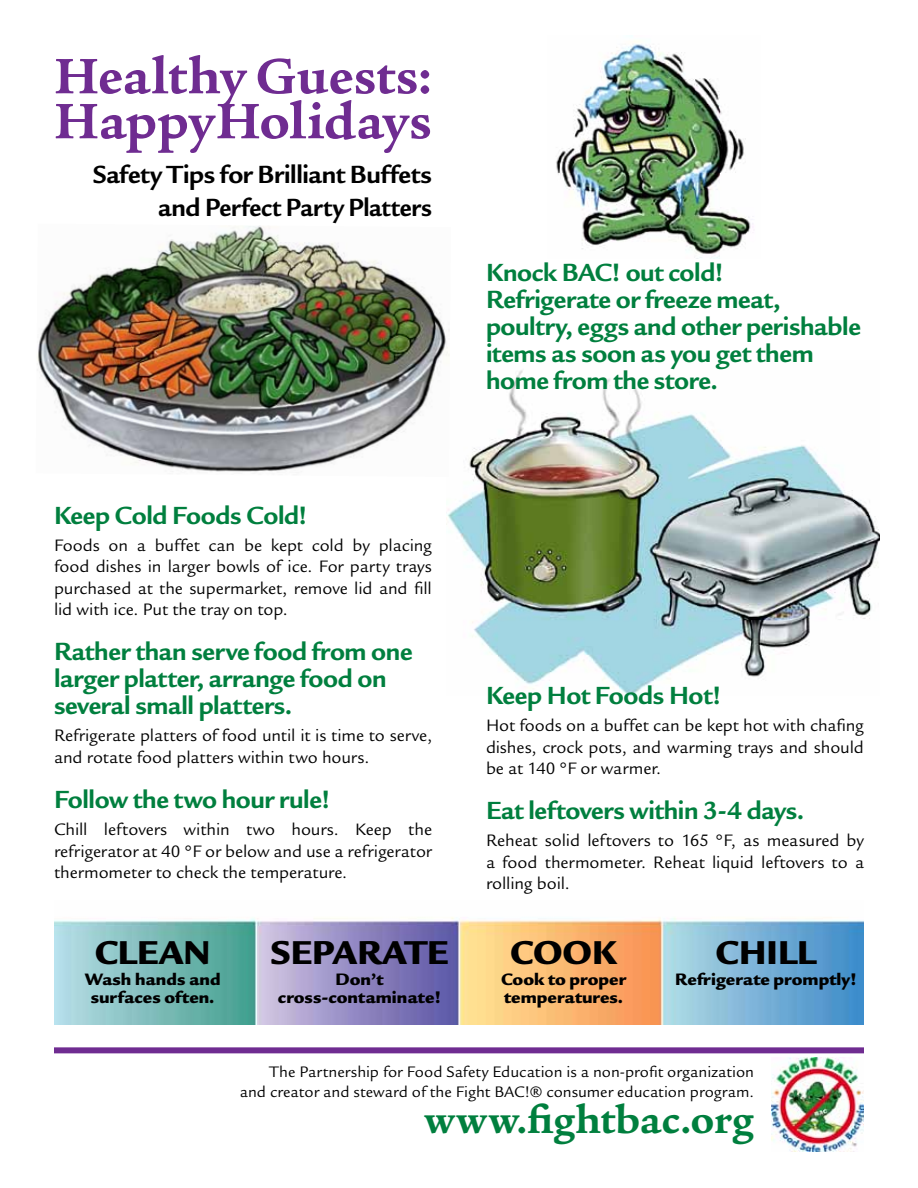
<style>
.page{position:relative;width:918px;height:1188px;background:#fff}
.page>*{position:absolute;margin:0;border:0;box-sizing:border-box;transform-origin:0 0}
.t1{font:54px/45px "Legacy Ser ITC Bold OS";letter-spacing:-.005em;color:#6f2c91}
.t2{font:42px "Legacy Ser ITC Bold OS";letter-spacing:.005em;color:#007f3e}
.t3{font:36px "Legacy San ITC Ultr";color:#000}
.t4{font:700 27px/27px "Legacy San ITC";letter-spacing:-.01em;color:#007f3e}
.t5{font:700 27px/32.4px "Legacy San ITC";letter-spacing:-.01em;color:#000;text-align:right}
.t6{font:18px/21.6px "Legacy San ITC";color:#000;text-align:justify}
.t7{font:18px "Legacy San ITC Ultr";color:#000}
.t8{font:16.5px/19.8px "Legacy San ITC";color:#000;text-align:right}
</style>
<div class="page">
<div style="left:54px;top:1047px;width:810px;height:6px;background:#6f2c91"></div>
<img style="left:772px;top:1057px;width:92px;height:94px">
<img style="left:54px;top:917px;width:810px;height:108px">
<img style="left:446px;top:370px;width:434px;height:326px">
<img style="left:556px;top:35px;width:198px;height:224px">
<img style="left:37px;top:226px;width:414px;height:251px">
<h1 class="t1" style="left:54px;top:54px;width:379px">Healthy Guests:<br>HappyHolidays</h1>
<h3 class="t5" style="left:93px;top:159px;width:341px">Safety Tips for Brilliant Buffets and Perfect Party Platters</h3>
<h3 class="t4" style="left:54px;top:502px;width:255px">Keep Cold Foods Cold!</h3>
<p class="t6" style="left:54px;top:534px;width:379px">Foods on a buffet can be kept cold by placing food dishes in larger bowls of ice. For party trays purchased at the supermarket, remove lid and fill lid with ice. Put the tray on top.</p>
<h3 class="t4" style="left:54px;top:638px;width:360px">Rather than serve food from one larger platter, arrange food on several small platters.</h3>
<p class="t6" style="left:54px;top:725px;width:380px">Refrigerate platters of food until it is time to serve, and rotate food platters within two hours.</p>
<h3 class="t4" style="left:54px;top:786px;width:278px">Follow the two hour rule!</h3>
<p class="t6" style="left:54px;top:819px;width:380px">Chill leftovers within two hours. Keep the refrigerator at 40 °F or below and use a refrigerator thermometer to check the temperature.</p>
<h3 class="t4" style="left:486px;top:259px;width:376px">Knock BAC! out cold!<br>Refrigerate or freeze meat, poultry, eggs and other perishable items as soon as you get them home from the store.</h3>
<h3 class="t4" style="left:486px;top:682px;width:237px">Keep Hot Foods Hot!</h3>
<p class="t6" style="left:486px;top:715px;width:379px">Hot foods on a buffet can be kept hot with chafing dishes, crock pots, and warming trays and should be at 140 °F or warmer.</p>
<h3 class="t4" style="left:486px;top:797px;width:320px">Eat leftovers within 3-4 days.</h3>
<p class="t6" style="left:486px;top:830px;width:379px">Reheat solid leftovers to 165 °F, as measured by a food thermometer. Reheat liquid leftovers to a rolling boil.</p>
<h3 class="t3" style="left:95px;top:931px;width:117px">CLEAN</h3>
<h3 class="t3" style="left:270px;top:931px;width:180px">SEPARATE</h3>
<h3 class="t3" style="left:510px;top:931px;width:108px">COOK</h3>
<h3 class="t3" style="left:716px;top:931px;width:102px">CHILL</h3>
<p class="t7" style="left:85px;top:968px;width:137px">Wash hands and</p>
<p class="t7" style="left:336px;top:968px;width:50px">Don’t</p>
<p class="t7" style="left:501px;top:968px;width:127px">Cook to proper</p>
<p class="t7" style="left:675px;top:968px;width:183px">Refrigerate promptly!</p>
<p class="t7" style="left:91px;top:986px;width:125px">surfaces often.</p>
<p class="t7" style="left:278px;top:986px;width:165px">cross-contaminate!</p>
<p class="t7" style="left:504px;top:986px;width:121px">temperatures.</p>
<p class="t8" style="left:240px;top:1063px;width:516px">The Partnership for Food Safety Education is a non-profit organization and creator and steward of the Fight BAC!® consumer education program.</p>
<h2 class="t2" style="left:424px;top:1096px;width:331px">www.fightbac.org</h2>
</div>
